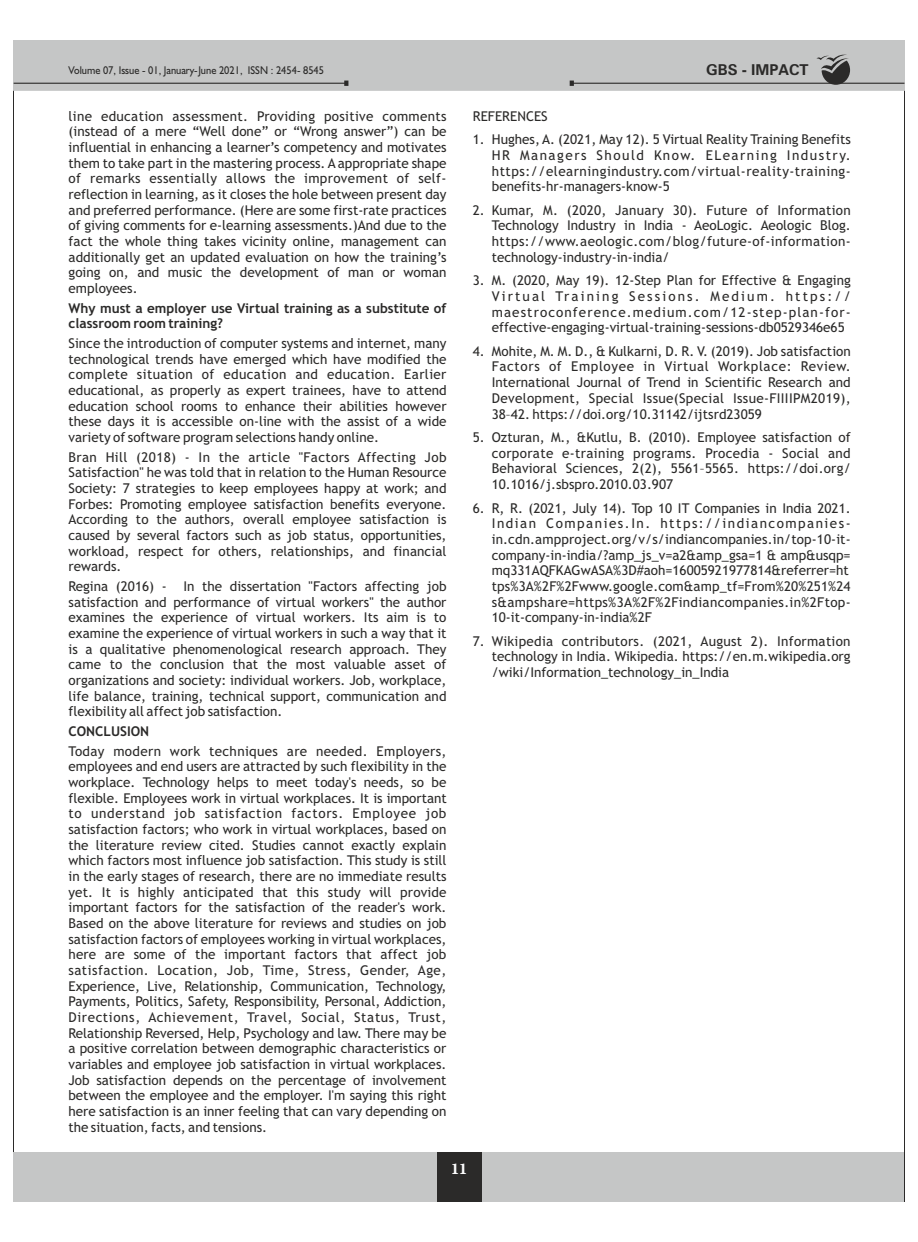
<style>
.page{position:relative;width:918px;height:1242px;background:#fff}
.page>*{position:absolute;margin:0;border:0;box-sizing:border-box;transform-origin:0 0}
.t1{font:700 15px "Zurich BT";color:#2b2a29}
.t2{font:700 15px "Aldine 721 BT";color:#fefefe;scale:1.06 1}
.t3{font:13.5px/15.8px "Trebuchet MS";color:#2b2a29;text-align:justify}
.t4{font:700 13.5px/15.8px "Trebuchet MS";color:#2b2a29}
.t5{font:11.25px "Humanist 521 BT";color:#2b2a29;scale:.92 1}
</style>
<div class="page">
<div style="left:14px;top:1152px;width:890px;height:50px;background:#c5c6c6"></div>
<div style="left:437px;top:1152px;width:44px;height:50px;background:#2b2a29"></div>
<div style="left:13px;top:40px;width:892px;height:51px;background:#c5c6c6"></div>
<p class="t5" style="left:69px;top:66px;width:279px">Volume 07, Issue - 01, January-June 2021, ISSN : 2454- 8545</p>
<p class="t1" style="left:706px;top:64px;width:104px">GBS - IMPACT</p>
<p class="t3" style="left:69px;top:109px;width:380px">line education assessment. Providing positive comments (instead of a mere “Well done” or “Wrong answer”) can be influential in enhancing a learner’s competency and motivates them to take part in the mastering process. A appropriate shape of remarks essentially allows the improvement of self&shy;reflection in learning, as it closes the hole between present day and preferred performance. (Here are some first-rate practices of giving comments for e-learning assessments.)And due to the fact the whole thing takes vicinity online, management can additionally get an updated evaluation on how the training’s going on, and music the development of man or woman employees.</p>
<p class="t4" style="left:69px;top:301px;width:380px">Why must a employer use Virtual training as a substitute of classroom room training?</p>
<p class="t3" style="left:69px;top:337px;width:380px">Since the introduction of computer systems and internet, many technological trends have emerged which have modified the complete situation of education and education. Earlier educational, as properly as expert trainees, have to attend education school rooms to enhance their abilities however these days it is accessible on-line with the assist of a wide variety of software program selections handy online.</p>
<p class="t3" style="left:69px;top:450px;width:380px">Bran Hill (2018) - In the article "Factors Affecting Job Satisfaction" he was told that in relation to the Human Resource Society: 7 strategies to keep employees happy at work; and Forbes: Promoting employee satisfaction benefits everyone.<br>According to the authors, overall employee satisfaction is caused by several factors such as job status, opportunities, workload, respect for others, relationships, and financial rewards.</p>
<p class="t3" style="left:69px;top:579px;width:380px">Regina (2016) - In the dissertation "Factors affecting job satisfaction and performance of virtual workers" the author examines the experience of virtual workers. Its aim is to examine the experience of virtual workers in such a way that it is a qualitative phenomenological research approach. They came to the conclusion that the most valuable asset of organizations and society: individual workers. Job, workplace, life balance, training, technical support, communication and flexibility all affect job satisfaction.</p>
<p class="t4" style="left:69px;top:724px;width:82px">CONCLUSION</p>
<p class="t3" style="left:68px;top:744px;width:380px">Today modern work techniques are needed. Employers, employees and end users are attracted by such flexibility in the workplace. Technology helps to meet today's needs, so be flexible. Employees work in virtual workplaces. It is important to understand job satisfaction factors. Employee job satisfaction factors; who work in virtual workplaces, based on the literature review cited. Studies cannot exactly explain which factors most influence job satisfaction. This study is still in the early stages of research, there are no immediate results yet. It is highly anticipated that this study will provide important factors for the satisfaction of the reader's work.<br>Based on the above literature for reviews and studies on job satisfaction factors of employees working in virtual workplaces, here are some of the important factors that affect job satisfaction. Location, Job, Time, Stress, Gender, Age, Experience, Live, Relationship, Communication, Technology, Payments, Politics, Safety, Responsibility, Personal, Addiction, Directions, Achievement, Travel, Social, Status, Trust, Relationship Reversed, Help, Psychology and law. There may be a positive correlation between demographic characteristics or variables and employee job satisfaction in virtual workplaces.<br>Job satisfaction depends on the percentage of involvement between the employee and the employer. I'm saying this right here satisfaction is an inner feeling that can vary depending on the situation, facts, and tensions.</p>
<p class="t3" style="left:473px;top:109px;width:76px">REFERENCES</p>
<p class="t3" style="left:492px;top:133px;width:360px;text-indent:-19px">1. Hughes, A. (2021, May 12). 5 Virtual Reality Training Benefits HR Managers Should Know. ELearning Industry. https://elearningindustry.com/virtual-reality-training&shy;benefits-hr-managers-know-5</p>
<p class="t3" style="left:492px;top:203px;width:360px;text-indent:-19px">2. Kumar, M. (2020, January 30). Future of Information Technology Industry in India - AeoLogic. Aeologic Blog. https://www.aeologic.com/blog/future-of-information&shy;technology-industry-in-india/</p>
<p class="t3" style="left:492px;top:274px;width:360px;text-indent:-19px">3. M. (2020, May 19). 12-Step Plan for Effective &amp; Engaging Virtual Training Sessions. Medium. https:// maestroconference.medium.com/12-step-plan-for&shy;effective-engaging-virtual-training-sessions-db0529346e65</p>
<p class="t3" style="left:492px;top:344px;width:360px;text-indent:-19px">4. Mohite, M. M. D., &amp; Kulkarni, D. R. V. (2019). Job satisfaction Factors of Employee in Virtual Workplace: Review.<br>International Journal of Trend in Scientific Research and Development, Special Issue(Special Issue-FIIIIPM2019), 38–42. https://doi.org/10.31142/ijtsrd23059</p>
<p class="t3" style="left:492px;top:431px;width:360px;text-indent:-19px">5. Ozturan, M., &amp;Kutlu, B. (2010). Employee satisfaction of corporate e-training programs. Procedia - Social and Behavioral Sciences, 2(2), 5561–5565. https://doi.org/ 10.1016/j.sbspro.2010.03.907</p>
<p class="t3" style="left:492px;top:501px;width:360px;text-align:left;text-indent:-19px">6. R, R. (2021, July 14). Top 10 IT Companies in India 2021.<br>Indian Companies.In. https://indiancompanies&shy;in.cdn.ampproject.org/v/s/indiancompanies.in/top-10-it&shy;company-in-india/?amp_js_v=a2&amp;amp_gsa=1 &amp; amp&amp;usqp= mq331AQFKAGwASA%3D#aoh=16005921977814&amp;referrer=ht tps%3A%2F%2Fwww.google.com&amp;amp_tf=From%20%251%24 s&amp;ampshare=https%3A%2F%2Findiancompanies.in%2Ftop-10-it-company-in-india%2F</p>
<p class="t3" style="left:492px;top:634px;width:360px;text-indent:-19px">7. Wikipedia contributors. (2021, August 2). Information technology in India. Wikipedia. https://en.m.wikipedia.org /wiki/Information_technology_in_India</p>
<p class="t2" style="left:451px;top:1163px;width:16px">11</p>
</div>
